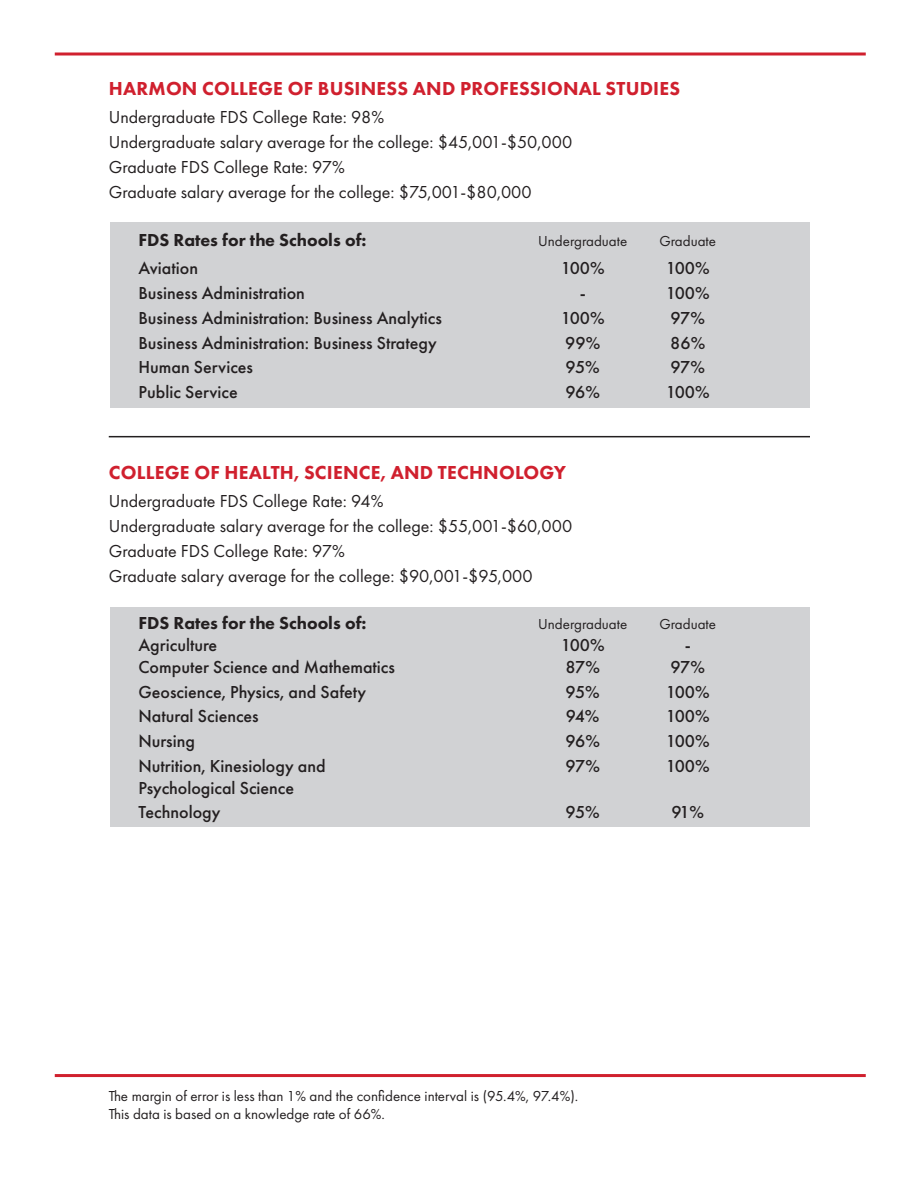
<style>
.page{position:relative;width:918px;height:1188px;background:#fff}
.page>*{position:absolute;margin:0;border:0;box-sizing:border-box;transform-origin:0 0}
.t1{font:800 19.5px "Futura PT";letter-spacing:.01em;color:#d0202e}
.t2{font:500 18px "Futura PT";color:#231f20}
.t3{font:18px "Futura PT";color:#231f20}
.t4{font:800 18px "Futura PT";color:#231f20}
.t5{font:15px/18px "Futura PT";color:#231f20}
</style>
<div class="page">
<div style="left:111px;top:222px;width:699px;height:186px;background:#d1d2d4"></div>
<div style="left:111px;top:608px;width:699px;height:219px;background:#d1d2d4"></div>
<svg style="left:55px;top:52px;width:811px;height:4px;background:#db5762"></svg>
<hr style="left:55px;top:1074px;width:811px;height:3px;background:#d0202e">
<hr style="left:109px;top:436px;width:701px;height:1px;background:#231f20">
<p class="t1" style="left:109px;top:76px;width:573px">HARMON COLLEGE OF BUSINESS AND PROFESSIONAL STUDIES</p>
<p class="t3" style="left:109px;top:107px;width:277px">Undergraduate FDS College Rate: 98%</p>
<p class="t3" style="left:109px;top:132px;width:465px">Undergraduate salary average for the college: $45,001-$50,000</p>
<p class="t3" style="left:109px;top:156px;width:238px">Graduate FDS College Rate: 97%</p>
<p class="t3" style="left:109px;top:181px;width:425px">Graduate salary average for the college: $75,001-$80,000</p>
<p class="t4" style="left:138px;top:228px;width:230px">FDS Rates for the Schools of:</p>
<p class="t5" style="left:538px;top:232px;width:91px">Undergraduate</p>
<p class="t5" style="left:659px;top:232px;width:58px">Graduate</p>
<p class="t2" style="left:138px;top:257px;width:61px">Aviation</p>
<p class="t2" style="left:561px;top:257px;width:45px">100%</p>
<p class="t2" style="left:666px;top:257px;width:45px">100%</p>
<p class="t2" style="left:138px;top:282px;width:168px">Business Administration</p>
<p class="t2" style="left:580px;top:282px;width:8px">-</p>
<p class="t2" style="left:666px;top:282px;width:45px">100%</p>
<p class="t2" style="left:138px;top:307px;width:305px">Business Administration: Business Analytics</p>
<p class="t2" style="left:561px;top:307px;width:45px">100%</p>
<p class="t2" style="left:671px;top:307px;width:36px">97%</p>
<p class="t2" style="left:138px;top:332px;width:300px">Business Administration: Business Strategy</p>
<p class="t2" style="left:565px;top:332px;width:37px">99%</p>
<p class="t2" style="left:670px;top:332px;width:37px">86%</p>
<p class="t2" style="left:138px;top:357px;width:116px">Human Services</p>
<p class="t2" style="left:566px;top:357px;width:36px">95%</p>
<p class="t2" style="left:671px;top:357px;width:36px">97%</p>
<p class="t2" style="left:138px;top:381px;width:101px">Public Service</p>
<p class="t2" style="left:565px;top:381px;width:36px">96%</p>
<p class="t2" style="left:666px;top:381px;width:45px">100%</p>
<p class="t1" style="left:109px;top:460px;width:459px">COLLEGE OF HEALTH, SCIENCE, AND TECHNOLOGY</p>
<p class="t3" style="left:109px;top:491px;width:276px">Undergraduate FDS College Rate: 94%</p>
<p class="t3" style="left:109px;top:515px;width:465px">Undergraduate salary average for the college: $55,001-$60,000</p>
<p class="t3" style="left:109px;top:540px;width:238px">Graduate FDS College Rate: 97%</p>
<p class="t3" style="left:109px;top:565px;width:425px">Graduate salary average for the college: $90,001-$95,000</p>
<p class="t4" style="left:138px;top:612px;width:230px">FDS Rates for the Schools of:</p>
<p class="t5" style="left:538px;top:615px;width:91px">Undergraduate</p>
<p class="t5" style="left:659px;top:615px;width:58px">Graduate</p>
<p class="t2" style="left:138px;top:634px;width:80px">Agriculture</p>
<p class="t2" style="left:561px;top:634px;width:45px">100%</p>
<p class="t2" style="left:685px;top:634px;width:8px">-</p>
<p class="t2" style="left:138px;top:656px;width:258px">Computer Science and Mathematics</p>
<p class="t2" style="left:566px;top:656px;width:36px">87%</p>
<p class="t2" style="left:671px;top:656px;width:36px">97%</p>
<p class="t2" style="left:138px;top:681px;width:229px">Geoscience, Physics, and Safety</p>
<p class="t2" style="left:566px;top:681px;width:36px">95%</p>
<p class="t2" style="left:666px;top:681px;width:45px">100%</p>
<p class="t2" style="left:138px;top:706px;width:122px">Natural Sciences</p>
<p class="t2" style="left:566px;top:706px;width:35px">94%</p>
<p class="t2" style="left:666px;top:706px;width:45px">100%</p>
<p class="t2" style="left:138px;top:730px;width:58px">Nursing</p>
<p class="t2" style="left:565px;top:730px;width:36px">96%</p>
<p class="t2" style="left:666px;top:730px;width:45px">100%</p>
<p class="t2" style="left:138px;top:755px;width:189px">Nutrition, Kinesiology and</p>
<p class="t2" style="left:566px;top:755px;width:36px">97%</p>
<p class="t2" style="left:666px;top:755px;width:45px">100%</p>
<p class="t2" style="left:138px;top:777px;width:157px">Psychological Science</p>
<p class="t2" style="left:138px;top:802px;width:83px">Technology</p>
<p class="t2" style="left:566px;top:802px;width:36px">95%</p>
<p class="t2" style="left:671px;top:802px;width:34px">91%</p>
<p class="t5" style="left:109px;top:1087px;width:471px">The margin of error is less than 1% and the confidence interval is (95.4%, 97.4%).<br>This data is based on a knowledge rate of 66%.</p>
</div>
